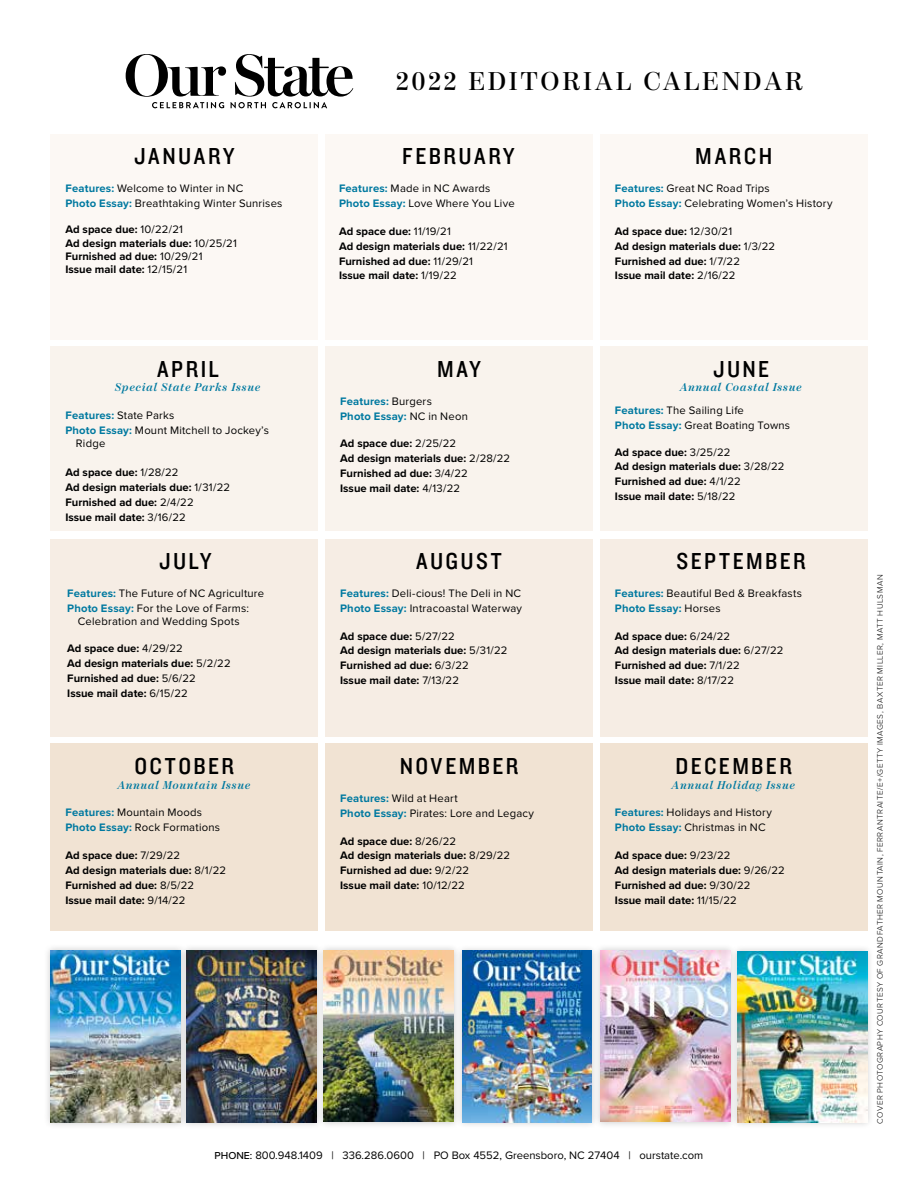
<style>
.page{position:relative;width:918px;height:1188px;background:#fff}
.page>*{position:absolute;margin:0;border:0;box-sizing:border-box;transform-origin:0 0}
.t1{font:600 25.5px "Moderno FB";letter-spacing:.13em;color:#000}
.t2{font:24px "Knockout 30 Junior Welterwt";letter-spacing:.1em;color:#000}
.t3{font:700 11.25px/14.9px "Proxima Nova";color:#000}
.t4{font:11.25px/14.9px "Proxima Nova";letter-spacing:.02em;color:#000}
.t5{font:italic 700 11.25px "Moderno FB";letter-spacing:.085em;color:#0079a0}
.t6{font:11.25px "Proxima Nova";color:#000}
.t7{font:700 11.25px/14.9px "Proxima Nova";letter-spacing:.015em;color:#0079a0}
.t8{font:300 8.25px "Proxima Nova";letter-spacing:.06em;color:#000}
.s1{font-weight:700;color:#0079a0}
.s2{font-weight:400}
.s3{font-weight:400;color:#000}
.s4{font-weight:500;font-size:10.5px}
</style>
<div class="page">
<div style="left:325px;top:744px;width:268px;height:187px;background:#f1e3d3"></div>
<div style="left:51px;top:744px;width:267px;height:187px;background:#f1e3d3"></div>
<div style="left:600px;top:744px;width:267px;height:187px;background:#f1e3d3"></div>
<div style="left:325px;top:134px;width:268px;height:205px;background:#fcf8f4"></div>
<div style="left:51px;top:134px;width:267px;height:205px;background:#fcf8f4"></div>
<div style="left:600px;top:134px;width:267px;height:205px;background:#fcf8f4"></div>
<div style="left:325px;top:347px;width:268px;height:184px;background:#f9f3ed"></div>
<div style="left:51px;top:347px;width:267px;height:184px;background:#f9f3ed"></div>
<div style="left:600px;top:347px;width:267px;height:184px;background:#f9f3ed"></div>
<div style="left:325px;top:539px;width:268px;height:197px;background:#f6ede4"></div>
<div style="left:51px;top:539px;width:267px;height:197px;background:#f6ede4"></div>
<div style="left:600px;top:539px;width:267px;height:197px;background:#f6ede4"></div>
<div style="left:180px;top:944px;width:144px;height:185px;background:#000;opacity:.2"></div>
<img style="left:188px;top:951px;width:129px;height:171px">
<div style="left:455px;top:944px;width:144px;height:185px;background:#000;opacity:.2"></div>
<img style="left:462px;top:951px;width:130px;height:171px">
<div style="left:44px;top:944px;width:144px;height:185px;background:#000;opacity:.2"></div>
<img style="left:51px;top:951px;width:130px;height:171px">
<div style="left:317px;top:944px;width:144px;height:185px;background:#000;opacity:.2"></div>
<img style="left:324px;top:951px;width:130px;height:171px">
<div style="left:730px;top:944px;width:145px;height:185px;background:#000;opacity:.2"></div>
<img style="left:737px;top:951px;width:130px;height:171px">
<div style="left:593px;top:944px;width:144px;height:185px;background:#000;opacity:.2"></div>
<img style="left:600px;top:951px;width:130px;height:171px">
<svg style="left:126px;top:54px;width:227px;height:54px"></svg>
<h2 class="t2" style="left:134px;top:140px;width:102px">JANUARY</h2>
<p class="t4" style="left:65px;top:180px;width:219px"><span class="s1">Features:</span> Welcome to Winter in NC<br><span class="s1">Photo Essay:</span> Breathtaking Winter Sunrises</p>
<p class="t3" style="left:65px;top:223px;width:173px;line-height:13.4px">Ad space due: <span class="s2">10/22/21<br></span>Ad design materials due: <span class="s2">10/25/21<br></span>Furnished ad due: <span class="s2">10/29/21<br></span>Issue mail date: <span class="s2">12/15/21</span></p>
<h2 class="t2" style="left:157px;top:353px;width:63px">APRIL</h2>
<p class="t5" style="left:115px;top:381px;width:147px">Special State Parks Issue</p>
<p class="t4" style="left:65px;top:407px;width:205px"><span class="s1">Features:</span> State Parks<br><span class="s1">Photo Essay:</span> Mount Mitchell to Jockey’s</p>
<p class="t4" style="left:76px;top:435px;width:31px">Ridge</p>
<p class="t3" style="left:65px;top:465px;width:166px">Ad space due: <span class="s2">1/28/22<br></span>Ad design materials due: <span class="s2">1/31/22<br></span>Furnished ad due: <span class="s2">2/4/22<br></span>Issue mail date: <span class="s2">3/16/22</span></p>
<h2 class="t2" style="left:159px;top:545px;width:54px">JULY</h2>
<p class="t4" style="left:67px;top:585px;width:198px"><span class="s1">Features:</span> The Future of NC Agriculture<br><span class="s1">Photo Essay:</span> For the Love of Farms:</p>
<p class="t4" style="left:78px;top:613px;width:163px">Celebration and Wedding Spots</p>
<p class="t3" style="left:67px;top:641px;width:165px">Ad space due: <span class="s2">4/29/22<br></span>Ad design materials due: <span class="s2">5/2/22<br></span>Furnished ad due: <span class="s2">5/6/22<br></span>Issue mail date: <span class="s2">6/15/22</span></p>
<h2 class="t2" style="left:134px;top:750px;width:101px">OCTOBER</h2>
<p class="t5" style="left:118px;top:778px;width:135px">Annual Mountain Issue</p>
<p class="t4" style="left:65px;top:805px;width:156px"><span class="s1">Features:</span> Mountain Moods<br><span class="s1">Photo Essay:</span> Rock Formations</p>
<p class="t3" style="left:65px;top:847px;width:162px">Ad space due: <span class="s2">7/29/22<br></span>Ad design materials due: <span class="s2">8/1/22<br></span>Furnished ad due: <span class="s2">8/5/22<br></span>Issue mail date: <span class="s2">9/14/22</span></p>
<h1 class="t1" style="left:396px;top:67px;width:408px">2022 EDITORIAL CALENDAR</h1>
<h2 class="t2" style="left:402px;top:140px;width:114px">FEBRUARY</h2>
<p class="t4" style="left:339px;top:180px;width:177px"><span class="s1">Features:</span> Made in NC Awards<br><span class="s1">Photo Essay:</span> Love Where You Live</p>
<p class="t3" style="left:339px;top:223px;width:170px">Ad space due: <span class="s2">11/19/21<br></span>Ad design materials due: <span class="s2">11/22/21<br></span>Furnished ad due: <span class="s2">11/29/21<br></span>Issue mail date: <span class="s2">1/19/22</span></p>
<h2 class="t2" style="left:437px;top:353px;width:45px">MAY</h2>
<p class="t7" style="left:340px;top:393px;width:129px">Features: <span class="s3">Burgers<br></span>Photo Essay: <span class="s3">NC in Neon</span></p>
<p class="t3" style="left:340px;top:436px;width:171px">Ad space due: <span class="s2">2/25/22<br></span>Ad design materials due: <span class="s2">2/28/22<br></span>Furnished ad due: <span class="s2">3/4/22<br></span>Issue mail date: <span class="s2">4/13/22</span></p>
<h2 class="t2" style="left:416px;top:545px;width:87px">AUGUST</h2>
<p class="t4" style="left:340px;top:585px;width:183px"><span class="s1">Features:</span> Deli-cious! The Deli in NC<br><span class="s1">Photo Essay:</span> Intracoastal Waterway</p>
<p class="t3" style="left:340px;top:628px;width:169px">Ad space due: <span class="s2">5/27/22<br></span>Ad design materials due: <span class="s2">5/31/22<br></span>Furnished ad due: <span class="s2">6/3/22<br></span>Issue mail date: <span class="s2">7/13/22</span></p>
<h2 class="t2" style="left:400px;top:750px;width:120px">NOVEMBER</h2>
<p class="t4" style="left:340px;top:790px;width:195px"><span class="s1">Features:</span> Wild at Heart<br><span class="s1">Photo Essay:</span> Pirates: Lore and Legacy</p>
<p class="t3" style="left:340px;top:833px;width:171px">Ad space due: <span class="s2">8/26/22<br></span>Ad design materials due: <span class="s2">8/29/22<br></span>Furnished ad due: <span class="s2">9/2/22<br></span>Issue mail date: <span class="s2">10/12/22</span></p>
<h2 class="t2" style="left:695px;top:140px;width:79px">MARCH</h2>
<p class="t4" style="left:615px;top:180px;width:219px"><span class="s1">Features:</span> Great NC Road Trips<br><span class="s1">Photo Essay:</span> Celebrating Women’s History</p>
<p class="t3" style="left:615px;top:223px;width:162px">Ad space due: <span class="s2">12/30/21<br></span>Ad design materials due: <span class="s2">1/3/22<br></span>Furnished ad due: <span class="s2">1/7/22<br></span>Issue mail date: <span class="s2">2/16/22</span></p>
<h2 class="t2" style="left:713px;top:353px;width:58px">JUNE</h2>
<p class="t5" style="left:680px;top:381px;width:124px">Annual Coastal Issue</p>
<p class="t4" style="left:615px;top:403px;width:177px"><span class="s1">Features:</span> The Sailing Life<br><span class="s1">Photo Essay:</span> Great Boating Towns</p>
<p class="t3" style="left:615px;top:444px;width:171px">Ad space due: <span class="s2">3/25/22<br></span>Ad design materials due: <span class="s2">3/28/22<br></span>Furnished ad due: <span class="s2">4/1/22<br></span>Issue mail date: <span class="s2">5/18/22</span></p>
<h2 class="t2" style="left:677px;top:545px;width:131px">SEPTEMBER</h2>
<p class="t4" style="left:615px;top:585px;width:189px"><span class="s1">Features:</span> Beautiful Bed &amp; Breakfasts<br><span class="s1">Photo Essay:</span> Horses</p>
<p class="t3" style="left:615px;top:628px;width:170px">Ad space due: <span class="s2">6/24/22<br></span>Ad design materials due: <span class="s2">6/27/22<br></span>Furnished ad due: <span class="s2">7/1/22<br></span>Issue mail date: <span class="s2">8/17/22</span></p>
<h2 class="t2" style="left:676px;top:750px;width:118px">DECEMBER</h2>
<p class="t5" style="left:672px;top:778px;width:125px">Annual Holiday Issue</p>
<p class="t4" style="left:615px;top:805px;width:159px"><span class="s1">Features:</span> Holidays and History<br><span class="s1">Photo Essay:</span> Christmas in NC</p>
<p class="t3" style="left:615px;top:847px;width:171px">Ad space due: <span class="s2">9/23/22<br></span>Ad design materials due: <span class="s2">9/26/22<br></span>Furnished ad due: <span class="s2">9/30/22<br></span>Issue mail date: <span class="s2">11/15/22</span></p>
<p class="t6" style="left:215px;top:1146px;width:490px"><span class="s4">PHONE:</span> 800.948.1409 | 336.286.0600 | PO Box 4552, Greensboro, NC 27404 | ourstate.com</p>
<p class="t8" style="left:874px;top:1124px;width:550px;rotate:-90deg">COVER PHOTOGRAPHY COURTESY OF GRANDFATHER MOUNTAIN, FERRANTRAITE/E+/GETTY IMAGES, BAXTER MILLER, MATT HULSMAN</p>
</div>
